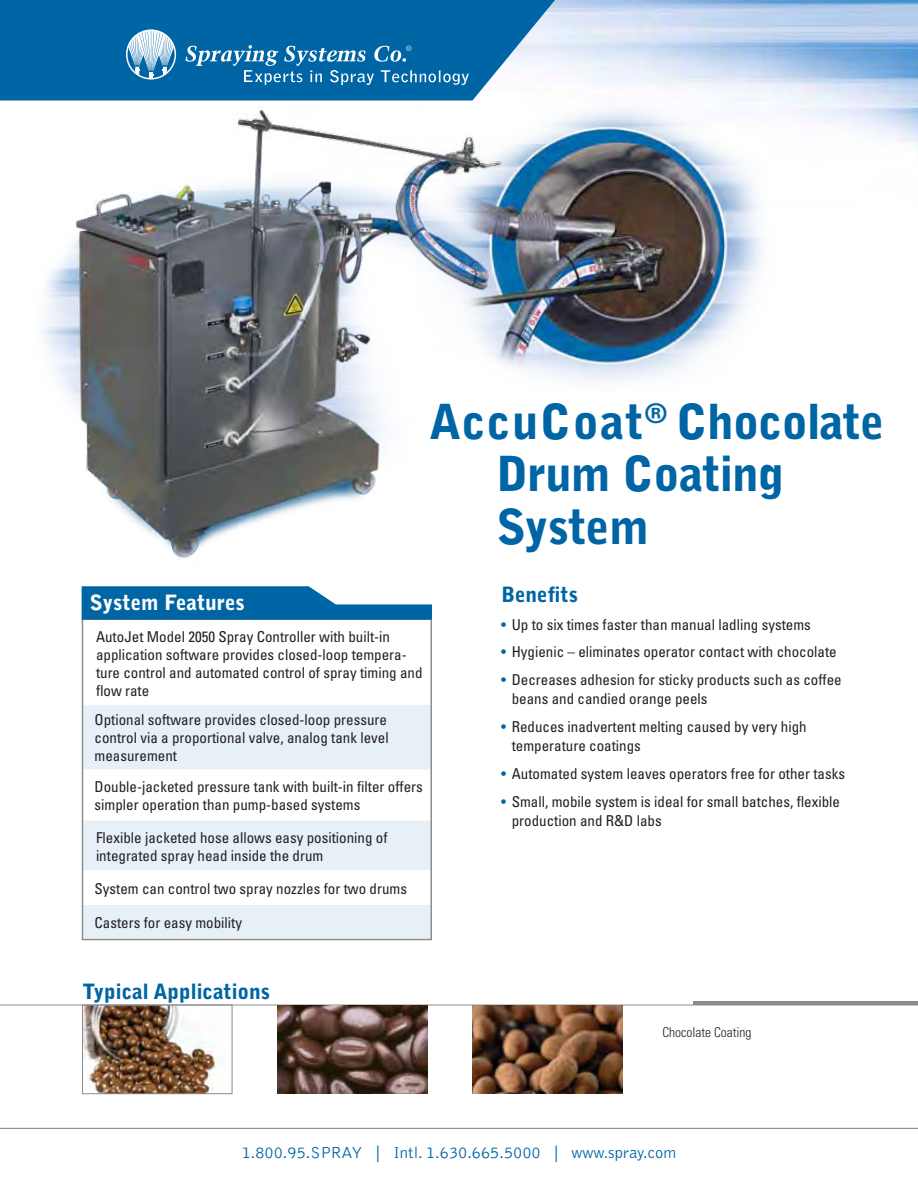
<style>
.page{position:relative;width:918px;height:1188px;background:#fff}
.page>*{position:absolute;margin:0;border:0;box-sizing:border-box;transform-origin:0 0}
.t1{font:900 48px/52.5px "Bell Gothic";letter-spacing:-.02em;color:#0065a4}
.t2{font:900 21px "Bell Gothic";color:#0065a4}
.t3{font:900 21px "Bell Gothic";color:#fff}
.t4{font:300 16.5px "Bell Gothic";color:#0065a4}
.t5{font:condensed 15px/18px "Univers LT";color:#231f20}
.t6{font:300 condensed 13.5px "Univers LT";color:#231f20}
.s1{color:#0065a4}
.s2{font-size:16.8px}
</style>
<div class="page">
<img style="left:555px;top:0;width:363px;height:150px">
<svg style="left:0;top:0;width:555px;height:100px;background:#116faa"></svg>
<svg style="left:126px;top:29px;width:50px;height:41px"></svg>
<svg style="left:186px;top:45px;width:283px;height:25px;background:#287db2"></svg>
<img style="left:84px;top:1007px;width:135px;height:85px">
<div style="left:82px;top:1005px;width:150px;height:89px;border:1px solid #8a8c8e"></div>
<hr style="left:694px;top:1001px;width:224px;height:4px;background:#8a8c8e">
<hr style="left:0;top:1005px;width:918px;height:1px;background:#8a8c8e">
<hr style="left:0;top:1128px;width:918px;height:1px;background:#8a8c8e">
<img style="left:545px;top:93px;width:259px;height:288px">
<img style="left:24px;top:70px;width:521px;height:522px">
<svg style="left:85px;top:705px;width:344px;height:232px;fill:#e6f0f6"></svg>
<div style="left:83px;top:871px;width:347px;height:34px;background:#fff"></div>
<div style="left:82px;top:619px;width:350px;height:321px;border:2px solid #8a8c8e"></div>
<svg style="left:82px;top:586px;width:350px;height:52px"></svg>
<img style="left:278px;top:1005px;width:149px;height:89px">
<img style="left:473px;top:1005px;width:149px;height:89px">
<h2 class="t3" style="left:90px;top:591px;width:157px">System Features</h2>
<p class="t5" style="left:96px;top:627px;width:328px">AutoJet Model 2050 Spray Controller with built-in application software provides closed-loop tempera&shy;ture control and automated control of spray timing and flow rate</p>
<p class="t5" style="left:95px;top:711px;width:296px;text-align:justify">Optional software provides closed-loop pressure control via a proportional valve, analog tank level measurement</p>
<p class="t5" style="left:95px;top:777px;width:330px">Double-jacketed pressure tank with built-in filter offers simpler operation than pump-based systems</p>
<p class="t5" style="left:96px;top:828px;width:293px">Flexible jacketed hose allows easy positioning of integrated spray head inside the drum</p>
<p class="t5" style="left:95px;top:879px;width:314px">System can control two spray nozzles for two drums</p>
<p class="t5" style="left:95px;top:913px;width:149px">Casters for easy mobility</p>
<h1 class="t1" style="left:496px;top:396px;width:389px;text-indent:-67px">AccuCoat<sup>®</sup> Chocolate<br>Drum Coating<br>System</h1>
<h2 class="t2" style="left:501px;top:582px;width:79px">Benefits</h2>
<p class="t5" style="left:501px;top:615px;width:311px"><span class="s1">•</span> Up to six times faster than manual ladling systems</p>
<p class="t5" style="left:501px;top:643px;width:337px"><span class="s1">•</span> Hygienic – eliminates operator contact with chocolate</p>
<p class="t5" style="left:512px;top:670px;width:331px;line-height:19.5px;text-indent:-11px"><span class="s1">•</span> Decreases adhesion for sticky products such as coffee beans and candied orange peels</p>
<p class="t5" style="left:512px;top:717px;width:296px;line-height:19.5px;text-indent:-11px"><span class="s1">•</span> Reduces inadvertent melting caused by very high temperature coatings</p>
<p class="t5" style="left:501px;top:764px;width:346px"><span class="s1">•</span> Automated system leaves operators free for other tasks</p>
<p class="t5" style="left:512px;top:791px;width:330px;line-height:19.5px;text-indent:-11px"><span class="s1">•</span> Small, mobile system is ideal for small batches, flexible production and R&amp;D labs</p>
<h2 class="t2" style="left:83px;top:979px;width:189px">Typical Applications</h2>
<p class="t6" style="left:662px;top:1024px;width:91px">Chocolate Coating</p>
<p class="t4" style="left:242px;top:1144px;width:436px"><span class="s2">1.800.95.</span>SPRAY | Intl. <span class="s2">1.630.665.5000</span> | www.spray.com</p>
</div>
